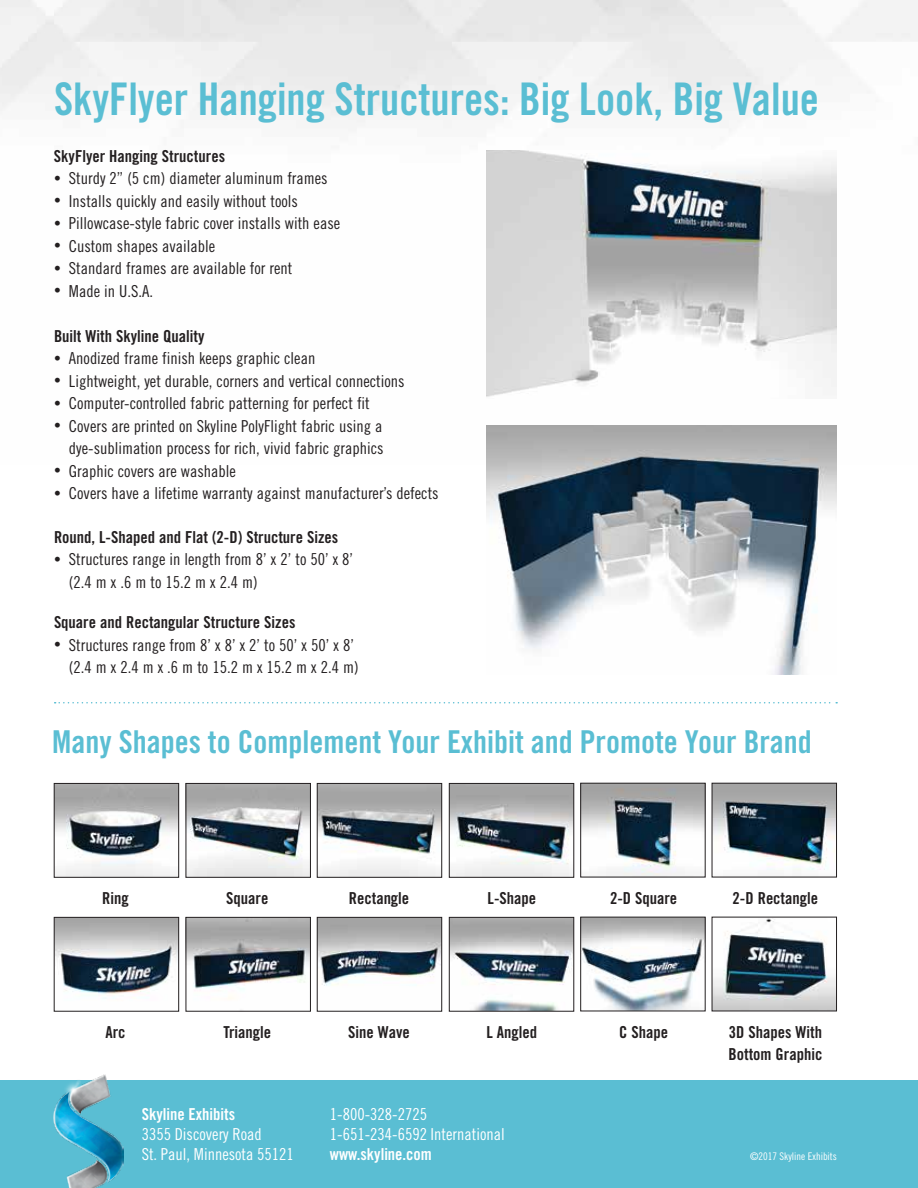
<style>
.page{position:relative;width:918px;height:1188px;background:#fff}
.page>*{position:absolute;margin:0;border:0;box-sizing:border-box;transform-origin:0 0}
.t1{font:45px "Trade Gothic Bold Cond Twenty";color:#5abed3;scale:.96 1}
.t2{font:31.5px "Trade Gothic Bold Cond Twenty";color:#5abed3}
.t3{font:16.5px/22.5px "Trade Gothic Cond Eighteen";color:#231f20;text-align:right}
.t4{font:16.5px/22.5px "Trade Gothic Bold Cond Twenty";color:#231f20}
.t5{font:16.5px/19.8px "Trade Gothic Cond Eighteen";color:#fff}
.t6{font:16.5px "Trade Gothic Bold Cond Twenty";color:#fff}
.t7{font:10.5px "Trade Gothic Cond Eighteen";color:#fff}
.s1{font-size:13.5px}
</style>
<div class="page">
<div style="left:0;top:1081px;width:918px;height:107px;background:#5abed3"></div>
<img style="left:54px;top:1074px;width:70px;height:114px">
<img style="left:486px;top:150px;width:351px;height:249px">
<img style="left:486px;top:426px;width:351px;height:249px">
<img style="left:56px;top:785px;width:121px;height:91px">
<div style="left:54px;top:783px;width:125px;height:95px;border:1px solid #231f20"></div>
<svg style="left:55px;top:702px;width:782px;height:2px"></svg>
<img style="left:188px;top:785px;width:121px;height:91px">
<div style="left:186px;top:783px;width:125px;height:95px;border:1px solid #231f20"></div>
<img style="left:319px;top:785px;width:121px;height:91px">
<div style="left:317px;top:783px;width:125px;height:95px;border:1px solid #231f20"></div>
<img style="left:451px;top:785px;width:121px;height:91px">
<div style="left:449px;top:783px;width:125px;height:95px;border:1px solid #231f20"></div>
<img style="left:582px;top:785px;width:121px;height:90px">
<div style="left:580px;top:783px;width:125px;height:94px;border:1px solid #231f20"></div>
<img style="left:714px;top:785px;width:121px;height:86px">
<div style="left:712px;top:783px;width:125px;height:94px;border:1px solid #231f20"></div>
<img style="left:56px;top:919px;width:121px;height:80px">
<div style="left:54px;top:917px;width:125px;height:94px;border:1px solid #231f20"></div>
<img style="left:188px;top:919px;width:121px;height:80px">
<div style="left:186px;top:917px;width:125px;height:94px;border:1px solid #231f20"></div>
<img style="left:319px;top:919px;width:121px;height:67px">
<div style="left:317px;top:917px;width:125px;height:94px;border:1px solid #231f20"></div>
<img style="left:451px;top:919px;width:121px;height:90px">
<div style="left:449px;top:917px;width:125px;height:94px;border:1px solid #231f20"></div>
<img style="left:582px;top:919px;width:121px;height:90px">
<div style="left:580px;top:917px;width:125px;height:94px;border:1px solid #231f20"></div>
<img style="left:714px;top:919px;width:121px;height:90px">
<h1 class="t1" style="left:54px;top:72px;width:798px">SkyFlyer Hanging Structures: Big Look, Big Value</h1>
<p class="t4" style="left:54px;top:145px;width:173px">SkyFlyer Hanging Structures</p>
<p class="t3" style="left:54px;top:167px;width:275px"><span class="s1">•</span> Sturdy 2” (5 cm) diameter aluminum frames</p>
<p class="t3" style="left:54px;top:190px;width:245px"><span class="s1">•</span> Installs quickly and easily without tools</p>
<p class="t3" style="left:54px;top:212px;width:288px"><span class="s1">•</span> Pillowcase-style fabric cover installs with ease</p>
<p class="t3" style="left:54px;top:235px;width:163px"><span class="s1">•</span> Custom shapes available</p>
<p class="t3" style="left:54px;top:257px;width:240px"><span class="s1">•</span> Standard frames are available for rent</p>
<p class="t3" style="left:54px;top:280px;width:101px"><span class="s1">•</span> Made in U.S.A.</p>
<p class="t4" style="left:54px;top:325px;width:152px">Built With Skyline Quality</p>
<p class="t3" style="left:54px;top:347px;width:263px"><span class="s1">•</span> Anodized frame finish keeps graphic clean</p>
<p class="t3" style="left:54px;top:370px;width:352px"><span class="s1">•</span> Lightweight, yet durable, corners and vertical connections</p>
<p class="t3" style="left:54px;top:392px;width:317px"><span class="s1">•</span> Computer-controlled fabric patterning for perfect fit</p>
<p class="t3" style="left:54px;top:415px;width:331px"><span class="s1">•</span> Covers are printed on Skyline PolyFlight fabric using a dye-sublimation process for rich, vivid fabric graphics</p>
<p class="t3" style="left:54px;top:460px;width:183px"><span class="s1">•</span> Graphic covers are washable</p>
<p class="t3" style="left:54px;top:482px;width:386px"><span class="s1">•</span> Covers have a lifetime warranty against manufacturer’s defects</p>
<p class="t4" style="left:54px;top:526px;width:286px">Round, L-Shaped and Flat (2-D) Structure Sizes</p>
<p class="t3" style="left:69px;top:548px;width:286px;text-align:left;text-indent:-15px"><span class="s1">•</span> Structures range in length from 8’ x 2’ to 50’ x 8’ (2.4 m x .6 m to 15.2 m x 2.4 m)</p>
<p class="t4" style="left:54px;top:611px;width:243px">Square and Rectangular Structure Sizes</p>
<p class="t3" style="left:54px;top:634px;width:306px"><span class="s1">•</span> Structures range from 8’ x 8’ x 2’ to 50’ x 50’ x 8’ (2.4 m x 2.4 m x .6 m to 15.2 m x 15.2 m x 2.4 m)</p>
<h2 class="t2" style="left:52px;top:723px;width:761px">Many Shapes to Complement Your Exhibit and Promote Your Brand</h2>
<p class="t4" style="left:102px;top:886px;width:28px">Ring</p>
<p class="t4" style="left:226px;top:886px;width:44px">Square</p>
<p class="t4" style="left:349px;top:886px;width:62px">Rectangle</p>
<p class="t4" style="left:488px;top:886px;width:50px">L-Shape</p>
<p class="t4" style="left:610px;top:886px;width:69px">2-D Square</p>
<p class="t4" style="left:733px;top:886px;width:87px">2-D Rectangle</p>
<p class="t4" style="left:105px;top:1020px;width:22px">Arc</p>
<p class="t4" style="left:223px;top:1020px;width:49px">Triangle</p>
<p class="t4" style="left:348px;top:1020px;width:63px">Sine Wave</p>
<p class="t4" style="left:487px;top:1020px;width:52px">L Angled</p>
<p class="t4" style="left:619px;top:1020px;width:50px">C Shape</p>
<p class="t4" style="left:729px;top:1020px;width:95px">3D Shapes With<br>Bottom Graphic</p>
<p class="t6" style="left:142px;top:1104px;width:95px">Skyline Exhibits</p>
<p class="t5" style="left:142px;top:1124px;width:154px">3355 Discovery Road<br>St. Paul, Minnesota 55121</p>
<p class="t5" style="left:330px;top:1104px;width:176px">1-800-328-2725<br>1-651-234-6592 International</p>
<p class="t6" style="left:330px;top:1144px;width:104px">www.skyline.com</p>
<p class="t7" style="left:750px;top:1150px;width:88px">©2017 Skyline Exhibits</p>
</div>
